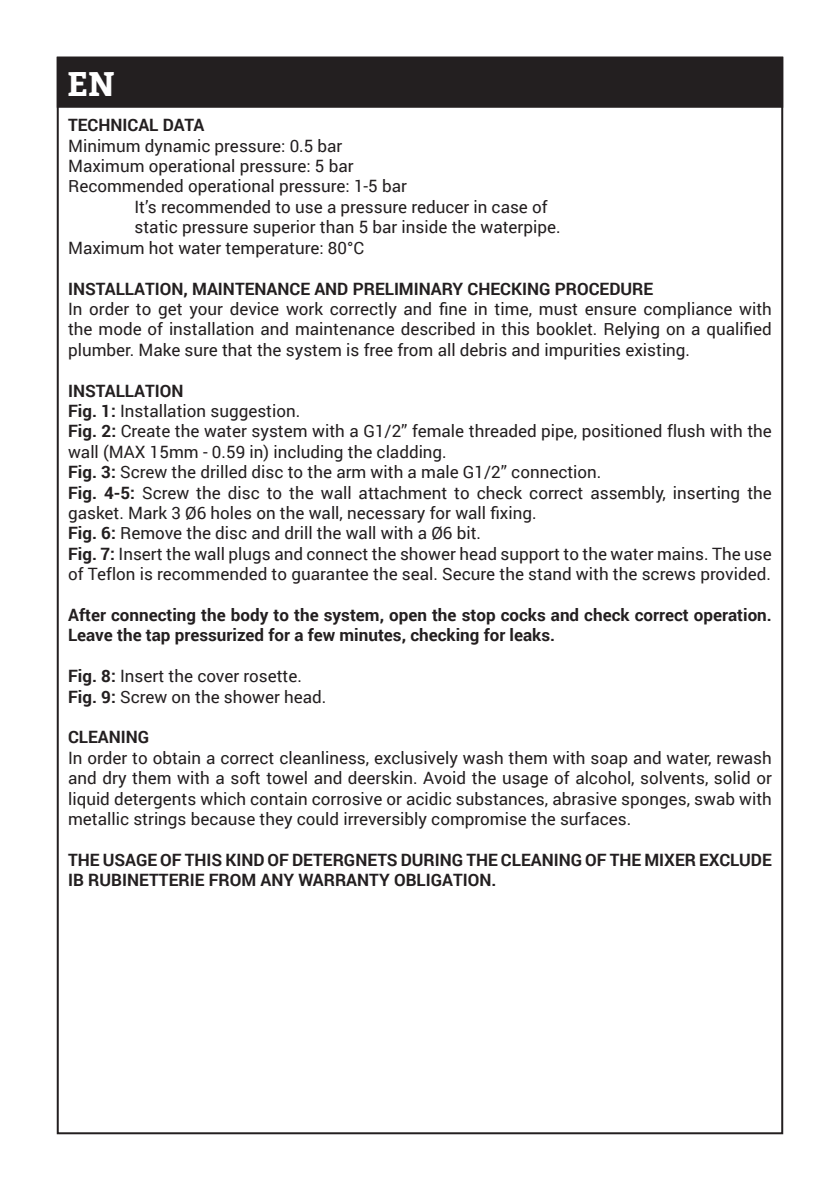
<style>
.page{position:relative;width:840px;height:1191px;background:#fff}
.page>*{position:absolute;margin:0;border:0;box-sizing:border-box;transform-origin:0 0}
.t1{font:700 34px "Bitter";color:#fff}
.t2{font:17px/20.4px "Roboto";color:#231f20}
.t3{font:700 17px/20.4px "Roboto";color:#231f20}
.s1{font-weight:700}
</style>
<div class="page">
<div style="left:58px;top:58px;width:723px;height:49px;background:#231f20"></div>
<div style="left:57px;top:57px;width:725px;height:51px;border:2px solid #231f20"></div>
<p class="t1" style="left:67px;top:63px;width:50px">EN</p>
<p class="t3" style="left:68px;top:114px;width:138px">TECHNICAL DATA</p>
<p class="t2" style="left:68px;top:135px;width:276px">Minimum dynamic pressure: 0.5 bar</p>
<p class="t2" style="left:68px;top:155px;width:287px">Maximum operational pressure: 5 bar</p>
<p class="t2" style="left:68px;top:176px;width:340px">Recommended operational pressure: 1-5 bar</p>
<p class="t2" style="left:134px;top:196px;width:414px">It’s recommended to use a pressure reducer in case of</p>
<p class="t2" style="left:134px;top:216px;width:427px">static pressure superior than 5 bar inside the waterpipe.</p>
<p class="t2" style="left:68px;top:237px;width:297px">Maximum hot water temperature: 80°C</p>
<p class="t3" style="left:68px;top:277px;width:586px">INSTALLATION, MAINTENANCE AND PRELIMINARY CHECKING PROCEDURE</p>
<p class="t2" style="left:68px;top:298px;width:704px;text-align:justify">In order to get your device work correctly and fine in time, must ensure compliance with the mode of installation and maintenance described in this booklet. Relying on a qualified plumber. Make sure that the system is free from all debris and impurities existing.</p>
<p class="t3" style="left:68px;top:379px;width:117px">INSTALLATION</p>
<p class="t2" style="left:68px;top:400px;width:233px"><span class="s1">Fig. 1:</span> Installation suggestion.</p>
<p class="t2" style="left:68px;top:420px;width:705px"><span class="s1">Fig. 2:</span> Create the water system with a G1/2” female threaded pipe, positioned flush with the wall (MAX 15mm - 0.59 in) including the cladding.</p>
<p class="t2" style="left:68px;top:461px;width:534px"><span class="s1">Fig. 3:</span> Screw the drilled disc to the arm with a male G1/2” connection.</p>
<p class="t2" style="left:68px;top:482px;width:704px"><span class="s1">Fig. 4-5:</span> Screw the disc to the wall attachment to check correct assembly, inserting the gasket. Mark 3 Ø6 holes on the wall, necessary for wall fixing.</p>
<p class="t2" style="left:68px;top:522px;width:414px"><span class="s1">Fig. 6:</span> Remove the disc and drill the wall with a Ø6 bit.</p>
<p class="t2" style="left:68px;top:543px;width:704px"><span class="s1">Fig. 7:</span> Insert the wall plugs and connect the shower head support to the water mains. The use of Teflon is recommended to guarantee the seal. Secure the stand with the screws provided.</p>
<p class="t3" style="left:68px;top:604px;width:704px">After connecting the body to the system, open the stop cocks and check correct operation.<br>Leave the tap pressurized for a few minutes, checking for leaks.</p>
<p class="t2" style="left:68px;top:665px;width:235px"><span class="s1">Fig. 8:</span> Insert the cover rosette.</p>
<p class="t2" style="left:68px;top:686px;width:259px"><span class="s1">Fig. 9:</span> Screw on the shower head.</p>
<p class="t3" style="left:68px;top:726px;width:83px">CLEANING</p>
<p class="t2" style="left:68px;top:747px;width:704px;text-align:justify">In order to obtain a correct cleanliness, exclusively wash them with soap and water, rewash and dry them with a soft towel and deerskin. Avoid the usage of alcohol, solvents, solid or liquid detergents which contain corrosive or acidic substances, abrasive sponges, swab with metallic strings because they could irreversibly compromise the surfaces.</p>
<p class="t3" style="left:68px;top:849px;width:704px">THE USAGE OF THIS KIND OF DETERGNETS DURING THE CLEANING OF THE MIXER EXCLUDE<br>IB RUBINETTERIE FROM ANY WARRANTY OBLIGATION.</p>
</div>
